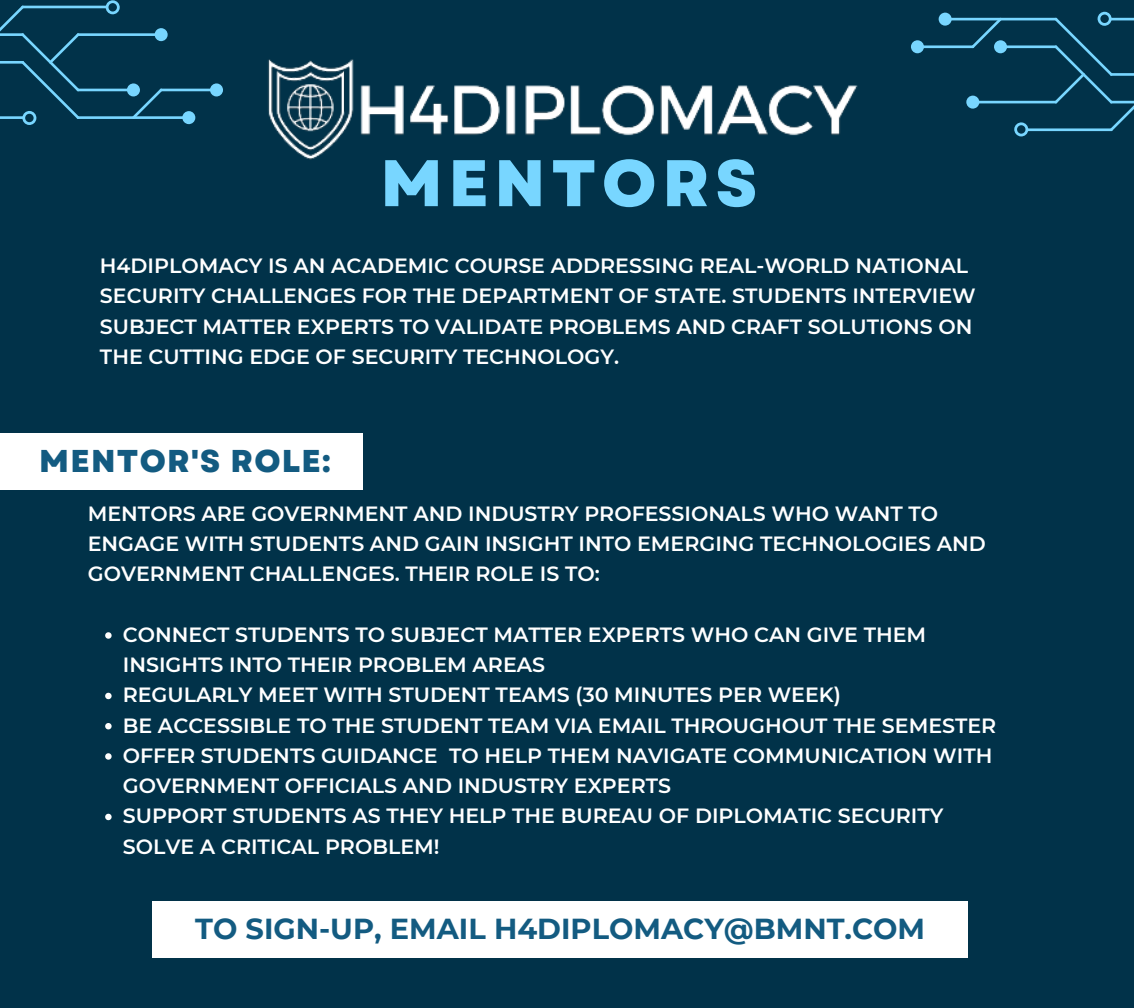
<style>
.page{position:relative;width:1134px;height:1008px;background:#013249}
.page>*{position:absolute;margin:0;border:0;box-sizing:border-box;transform-origin:0 0}
.t1{font:800 65.71px "Garet";letter-spacing:.09em;color:#78d6ff}
.t2{font:800 31.5px "Garet";letter-spacing:.04em;color:#135b81}
.t3{font:700 28.88px "Montserrat";color:#135b81}
.t4{font:600 20.56px/30.3px "Montserrat";color:#fff}
</style>
<div class="page">
<div style="left:0;top:434px;width:362px;height:56px;background:#fff"></div>
<img style="left:268px;top:59px;width:590px;height:101px">
<svg style="left:105px;top:632px;width:7px;height:7px"></svg>
<svg style="left:105px;top:693px;width:7px;height:6px"></svg>
<svg style="left:105px;top:723px;width:7px;height:6px"></svg>
<svg style="left:105px;top:753px;width:7px;height:7px"></svg>
<svg style="left:105px;top:814px;width:7px;height:6px"></svg>
<div style="left:152px;top:902px;width:816px;height:56px;background:#fff"></div>
<hr style="left:1027px;top:128px;width:86px;height:3px;background:#78d6ff">
<hr style="left:999px;top:45px;width:58px;height:3px;background:#78d6ff">
<hr style="left:972px;top:101px;width:85px;height:2px;background:#78d6ff">
<hr style="left:944px;top:18px;width:113px;height:2px;background:#78d6ff">
<svg style="left:971px;top:20px;width:31px;height:28px"></svg>
<hr style="left:916px;top:45px;width:58px;height:3px;background:#78d6ff">
<svg style="left:966px;top:95px;width:14px;height:14px"></svg>
<div style="left:994px;top:40px;width:13px;height:14px;background:#78d6ff;border-radius:6px"></div>
<svg style="left:938px;top:12px;width:14px;height:14px"></svg>
<div style="left:911px;top:40px;width:13px;height:14px;background:#78d6ff;border-radius:6px"></div>
<svg style="left:1014px;top:122px;width:15px;height:15px"></svg>
<svg style="left:1054px;top:12px;width:80px;height:119px"></svg>
<hr style="left:21px;top:6px;width:86px;height:2px;background:#78d6ff">
<hr style="left:77px;top:89px;width:58px;height:2px;background:#78d6ff">
<hr style="left:77px;top:33px;width:85px;height:3px;background:#78d6ff">
<hr style="left:77px;top:116px;width:113px;height:3px;background:#78d6ff">
<svg style="left:132px;top:89px;width:31px;height:28px"></svg>
<hr style="left:160px;top:89px;width:58px;height:2px;background:#78d6ff">
<div style="left:154px;top:28px;width:14px;height:13px;background:#78d6ff;border-radius:6px"></div>
<div style="left:127px;top:83px;width:13px;height:14px;background:#78d6ff;border-radius:6px"></div>
<div style="left:182px;top:111px;width:14px;height:13px;background:#78d6ff;border-radius:6px"></div>
<div style="left:210px;top:83px;width:13px;height:14px;background:#78d6ff;border-radius:6px"></div>
<svg style="left:105px;top:0;width:15px;height:15px"></svg>
<svg style="left:0;top:6px;width:80px;height:119px"></svg>
<p class="t1" style="left:380px;top:136px;width:379px">MENTORS</p>
<p class="t4" style="left:100px;top:251px;width:877px">H4DIPLOMACY IS AN ACADEMIC COURSE ADDRESSING REAL-WORLD NATIONAL SECURITY CHALLENGES FOR THE DEPARTMENT OF STATE. STUDENTS INTERVIEW SUBJECT MATTER EXPERTS TO VALIDATE PROBLEMS AND CRAFT SOLUTIONS ON THE CUTTING EDGE OF SECURITY TECHNOLOGY.</p>
<p class="t2" style="left:39px;top:438px;width:293px">MENTOR'S ROLE:</p>
<p class="t4" style="left:88px;top:498px;width:899px">MENTORS ARE GOVERNMENT AND INDUSTRY PROFESSIONALS WHO WANT TO<br>ENGAGE WITH STUDENTS AND GAIN INSIGHT INTO EMERGING TECHNOLOGIES AND<br>GOVERNMENT CHALLENGES. THEIR ROLE IS TO:</p>
<p class="t4" style="left:123px;top:619px;width:805px">CONNECT STUDENTS TO SUBJECT MATTER EXPERTS WHO CAN GIVE THEM<br>INSIGHTS INTO THEIR PROBLEM AREAS</p>
<p class="t4" style="left:123px;top:680px;width:720px">REGULARLY MEET WITH STUDENT TEAMS (30 MINUTES PER WEEK)</p>
<p class="t4" style="left:123px;top:710px;width:875px">BE ACCESSIBLE TO THE STUDENT TEAM VIA EMAIL THROUGHOUT THE SEMESTER</p>
<p class="t4" style="left:123px;top:740px;width:871px">OFFER STUDENTS GUIDANCE TO HELP THEM NAVIGATE COMMUNICATION WITH<br>GOVERNMENT OFFICIALS AND INDUSTRY EXPERTS</p>
<p class="t4" style="left:123px;top:801px;width:822px">SUPPORT STUDENTS AS THEY HELP THE BUREAU OF DIPLOMATIC SECURITY<br>SOLVE A CRITICAL PROBLEM!</p>
<p class="t3" style="left:195px;top:911px;width:731px">TO SIGN-UP, EMAIL H4DIPLOMACY@BMNT.COM</p>
</div>
